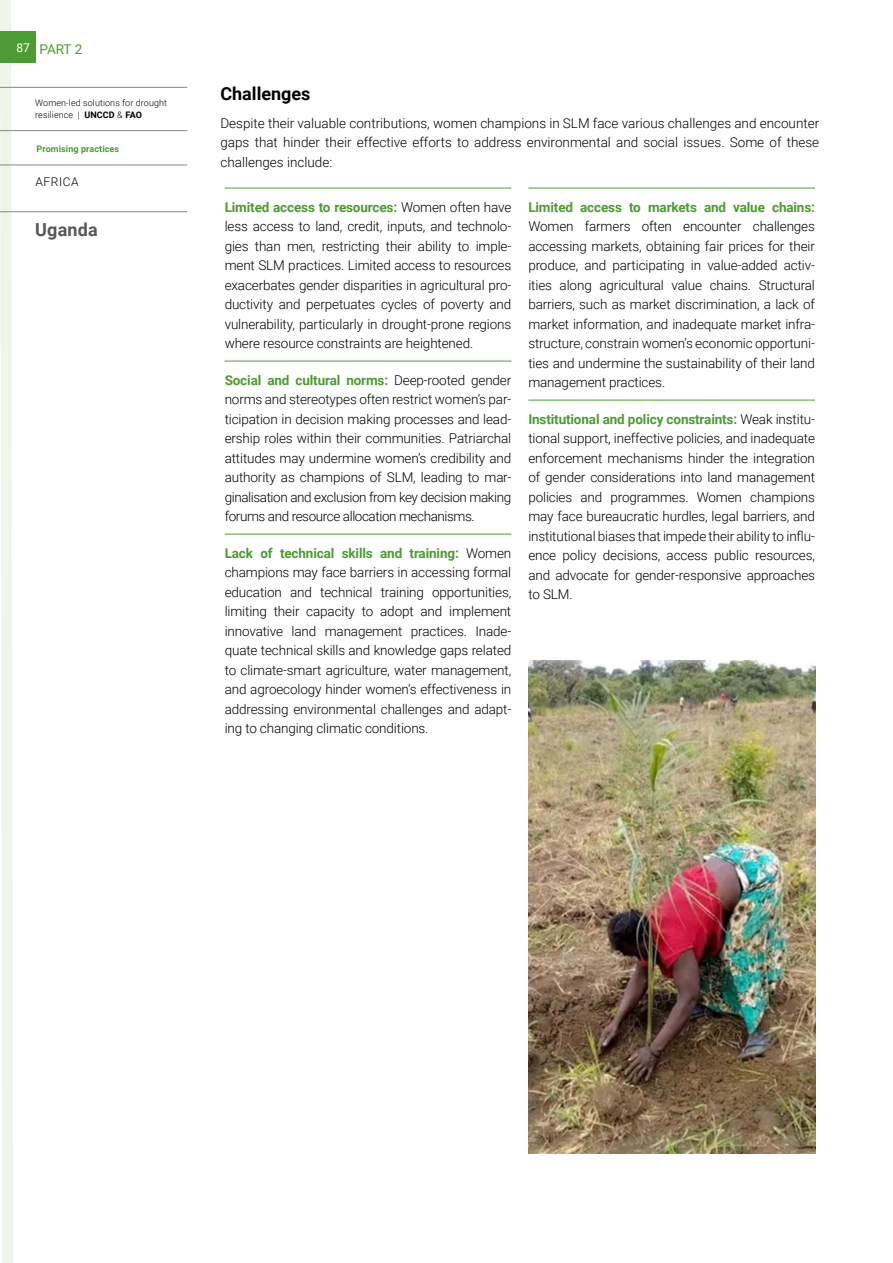
<style>
.page{position:relative;width:893px;height:1263px;background:#fff}
.page>*{position:absolute;margin:0;border:0;box-sizing:border-box;transform-origin:0 0}
.Part_2-H2{font:700 18px "Roboto";color:#000}
.Info_-_Country{font:700 18px "Roboto";letter-spacing:.01em;color:#575756}
.P2_-_Challenges_-_Copia{font:300 13.5px/19.5px "Roboto";letter-spacing:-.01em;color:#000;text-align:justify}
.t1{font:13.5px "Roboto";color:#4e9a34}
.Info_-_Region{font:300 12px "Roboto";letter-spacing:.045em;color:#000}
.t2{font:300 9px/12px "Roboto";letter-spacing:.01em;color:#000}
.t3{font:700 9px "Roboto";letter-spacing:.01em;color:#4e9a34}
.s1{font-size:12px;color:#fff}
.s2{font-weight:700}
.s3{font-weight:700;color:#4e9a34}
</style>
<div class="page">
<svg style="left:0;top:0;width:13px;height:1263px"></svg>
<div style="left:0;top:31px;width:36px;height:32px;background:#4e9a34"></div>
<hr style="left:0;top:87px;width:187px;height:1px;background:#878787">
<hr style="left:0;top:130px;width:187px;height:1px;background:#878787">
<hr style="left:0;top:165px;width:187px;height:1px;background:#878787">
<hr style="left:0;top:211px;width:187px;height:1px;background:#878787">
<hr style="left:225px;top:188px;width:286px;height:1px;background:#4e9a34">
<hr style="left:225px;top:361px;width:286px;height:1px;background:#4e9a34">
<hr style="left:225px;top:534px;width:286px;height:1px;background:#4e9a34">
<hr style="left:528px;top:188px;width:287px;height:1px;background:#4e9a34">
<hr style="left:528px;top:400px;width:287px;height:1px;background:#4e9a34">
<img style="left:528px;top:661px;width:287px;height:493px">
<p class="t1" style="left:16px;top:39px;width:67px"><span class="s1">87</span> PART 2</p>
<p class="t2" style="left:35px;top:97px;width:133px">Women-led solutions for drought resilience | <span class="s2">UNCCD</span> &amp; <span class="s2">FAO</span></p>
<p class="t3" style="left:37px;top:142px;width:84px">Promising practices</p>
<p class="Info_-_Region" style="left:36px;top:173px;width:45px">AFRICA</p>
<p class="Info_-_Country" style="left:35px;top:217px;width:64px">Uganda</p>
<p class="Part_2-H2" style="left:220px;top:81px;width:92px">Challenges</p>
<p class="P2_-_Challenges_-_Copia" style="left:220px;top:113px;width:600px">Despite their valuable contributions, women champions in SLM face various challenges and encounter gaps that hinder their effective efforts to address environmental and social issues. Some of these challenges include:</p>
<p class="P2_-_Challenges_-_Copia" style="left:225px;top:197px;width:288px"><span class="s3">Limited access to resources:</span> Women often have less access to land, credit, inputs, and technolo&shy;gies than men, restricting their ability to imple&shy;ment SLM practices. Limited access to resources exacerbates gender disparities in agricultural pro&shy;ductivity and perpetuates cycles of poverty and vulnerability, particularly in drought-prone regions where resource constraints are heightened.</p>
<p class="P2_-_Challenges_-_Copia" style="left:225px;top:370px;width:288px"><span class="s3">Social and cultural norms:</span> Deep-rooted gender norms and stereotypes often restrict women’s par&shy;ticipation in decision making processes and lead&shy;ership roles within their communities. Patriarchal attitudes may undermine women’s credibility and authority as champions of SLM, leading to mar&shy;ginalisation and exclusion from key decision making forums and resource allocation mechanisms.</p>
<p class="P2_-_Challenges_-_Copia" style="left:225px;top:543px;width:288px"><span class="s3">Lack of technical skills and training:</span> Women champions may face barriers in accessing formal education and technical training opportunities, limiting their capacity to adopt and implement innovative land management practices. Inade&shy;quate technical skills and knowledge gaps related to climate-smart agriculture, water management, and agroecology hinder women’s effectiveness in addressing environmental challenges and adapt&shy;ing to changing climatic conditions.</p>
<p class="P2_-_Challenges_-_Copia" style="left:528px;top:197px;width:288px"><span class="s3">Limited access to markets and value chains:<br></span>Women farmers often encounter challenges accessing markets, obtaining fair prices for their produce, and participating in value-added activ&shy;ities along agricultural value chains. Structural barriers, such as market discrimination, a lack of market information, and inadequate market infra&shy;structure, constrain women’s economic opportuni&shy;ties and undermine the sustainability of their land management practices.</p>
<p class="P2_-_Challenges_-_Copia" style="left:528px;top:409px;width:288px"><span class="s3">Institutional and policy constraints:</span> Weak institu&shy;tional support, ineffective policies, and inadequate enforcement mechanisms hinder the integration of gender considerations into land management policies and programmes. Women champions may face bureaucratic hurdles, legal barriers, and institutional biases that impede their ability to influ&shy;ence policy decisions, access public resources, and advocate for gender-responsive approaches to SLM.</p>
</div>
